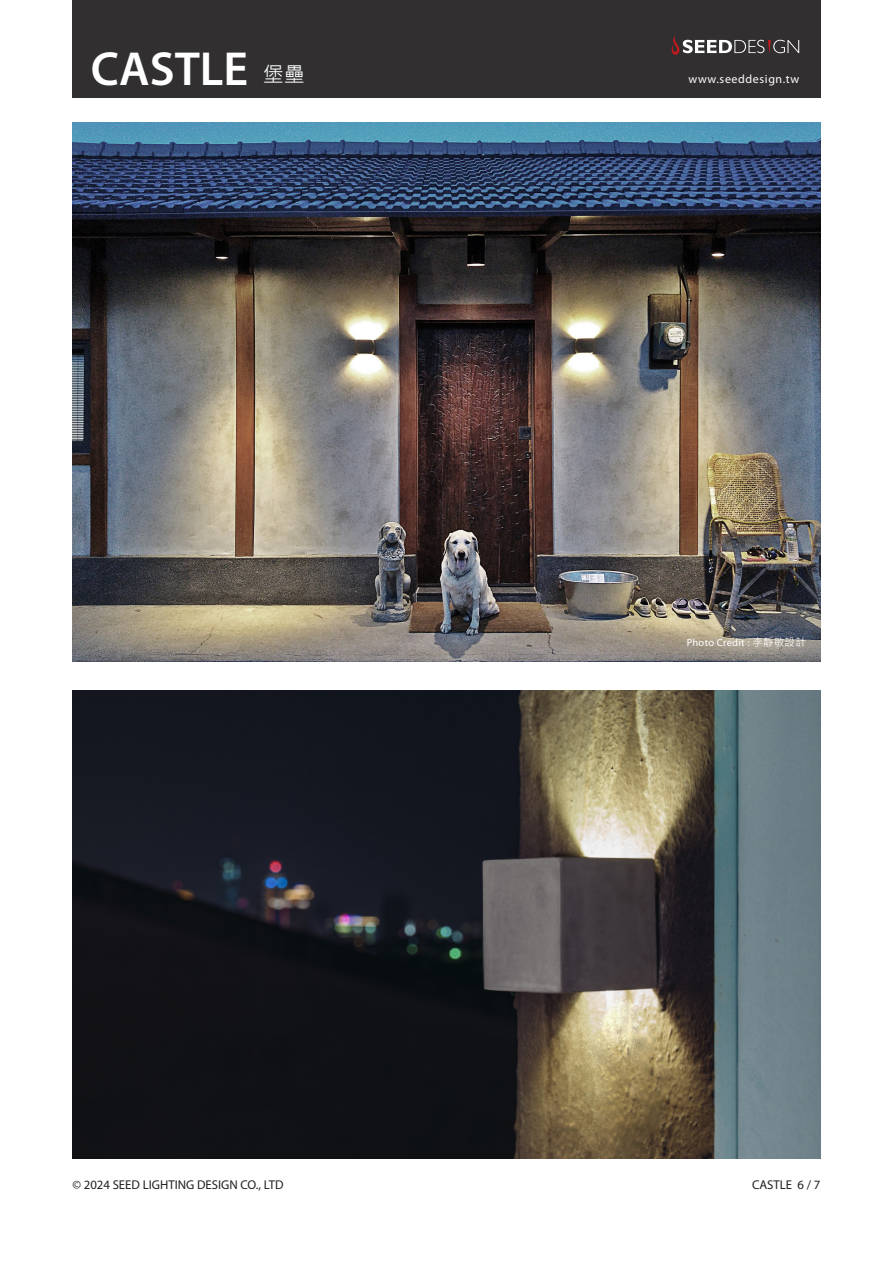
<style>
.page{position:relative;width:893px;height:1263px;background:#fff}
.page>*{position:absolute;margin:0;border:0;box-sizing:border-box;transform-origin:0 0}
.t1{font:600 48px "Myriad Pro";color:#fff}
.t2{font:21px "Microsoft Jheng Hei";color:#fff}
.t3{font:12.75px "Myriad Pro";color:#231f20}
.t4{font:12px "Myriad Pro";letter-spacing:.05em;color:#fff}
.t5{font:10.5px "Myriad Pro";letter-spacing:.025em;color:#fff}
.s1{font-family:"Microsoft Jheng Hei"}
.s2{color:#fff}
</style>
<div class="page">
<div style="left:72px;top:0;width:749px;height:98px;background:#312f30"></div>
<svg style="left:671px;top:35px;width:128px;height:20px"></svg>
<img style="left:72px;top:123px;width:749px;height:538px">
<img style="left:72px;top:690px;width:749px;height:469px">
<p class="t1" style="left:91px;top:38px;width:159px">CASTLE</p>
<p class="t2" style="left:263px;top:61px;width:43px">堡壘</p>
<p class="t4" style="left:688px;top:72px;width:112px">www.seeddesign.tw</p>
<p class="t5" style="left:687px;top:636px;width:121px">Photo Credit : <span class="s1">李靜敏設計</span></p>
<p class="t3" style="left:72px;top:1177px;width:215px">© 2024 SEED LIGHTING DESIGN CO., LTD<span class="s2">.</span></p>
<p class="t3" style="left:752px;top:1177px;width:70px">CASTLE 6 / 7</p>
</div>
